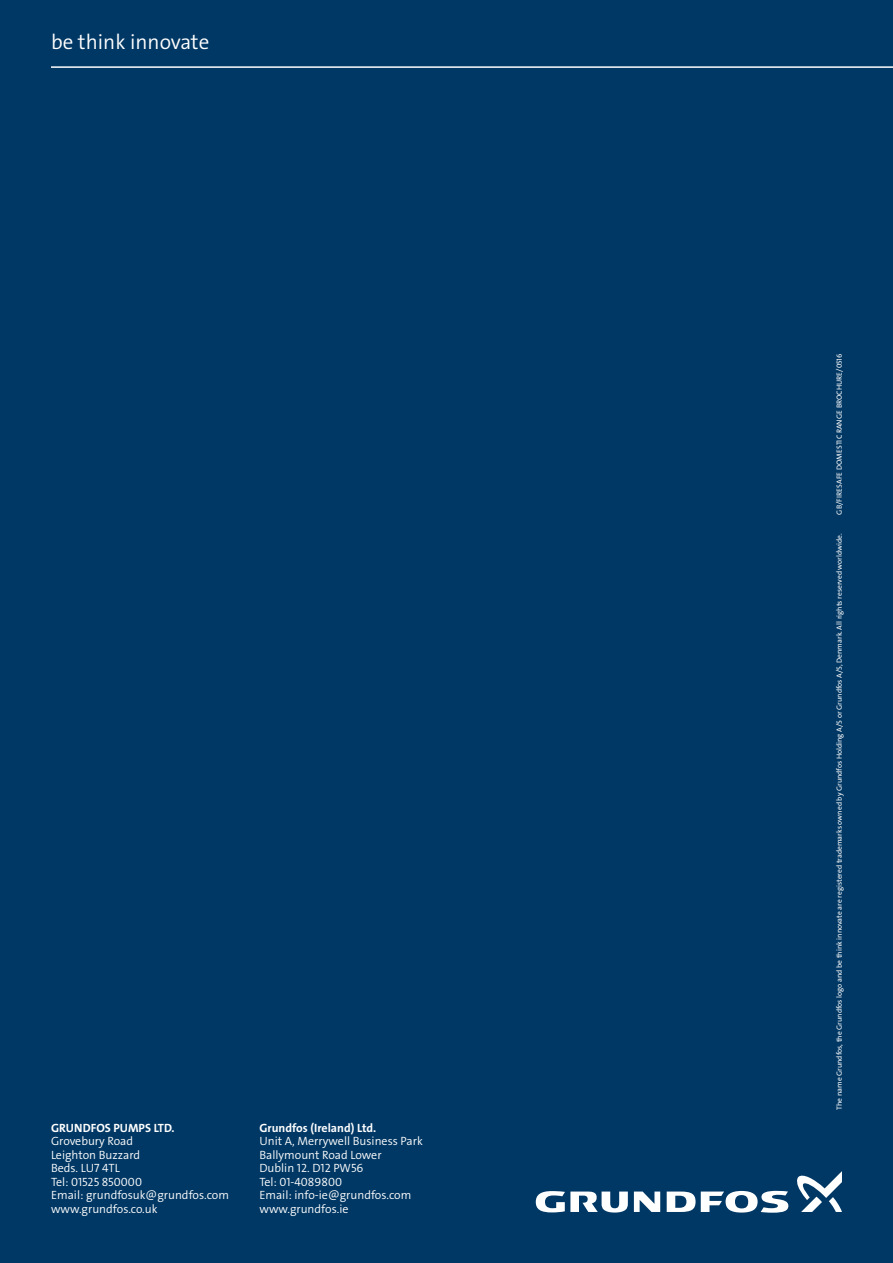
<style>
.page{position:relative;width:893px;height:1263px;background:#003865}
.page>*{position:absolute;margin:0;border:0;box-sizing:border-box;transform-origin:0 0}
.t1{font:21px "Grundfos The Sans V2 OT 4 SL";color:#fff}
.t2{font:12px/13.5px "Grundfos The Sans V2 OT 4 SL";color:#fff}
.t3{font:12px "Grundfos The Sans V2 OT 7 B";color:#fff}
.t4{font:7.5px "Grundfos The Sans V2 OT 5 R";color:#fff}
</style>
<div class="page">
<svg style="left:634px;top:1191px;width:26px;height:21px"></svg>
<svg style="left:536px;top:1191px;width:92px;height:21px"></svg>
<svg style="left:667px;top:1191px;width:121px;height:22px"></svg>
<svg style="left:797px;top:1171px;width:45px;height:41px"></svg>
<hr style="left:51px;top:66px;width:842px;height:2px;background:#fff">
<h1 class="t1" style="left:51px;top:29px;width:160px">be think innovate</h1>
<p class="t3" style="left:51px;top:1120px;width:125px">GRUNDFOS PUMPS LTD.</p>
<p class="t2" style="left:51px;top:1134px;width:179px">Grovebury Road<br>Leighton Buzzard<br>Beds. LU7 4TL<br>Tel: 01525 850000<br>Email: grundfosuk@grundfos.com www.grundfos.co.uk</p>
<p class="t3" style="left:259px;top:1120px;width:119px">Grundfos (Ireland) Ltd.</p>
<p class="t2" style="left:259px;top:1134px;width:165px">Unit A, Merrywell Business Park<br>Ballymount Road Lower<br>Dublin 12. D12 PW56<br>Tel: 01-4089800<br>Email: info-ie@grundfos.com www.grundfos.ie</p>
<p class="t4" style="left:835px;top:515px;width:162px;rotate:-90deg">GB/FIRESAFE DOMESTIC RANGE BROCHURE/0516</p>
<p class="t4" style="left:835px;top:1110px;width:578px;rotate:-90deg">The name Grundfos, the Grundfos logo and be think innovate are registered trademarks owned by Grundfos Holding A/S or Grundfos A/S, Denmark. All rights reserved worldwide.</p>
</div>
